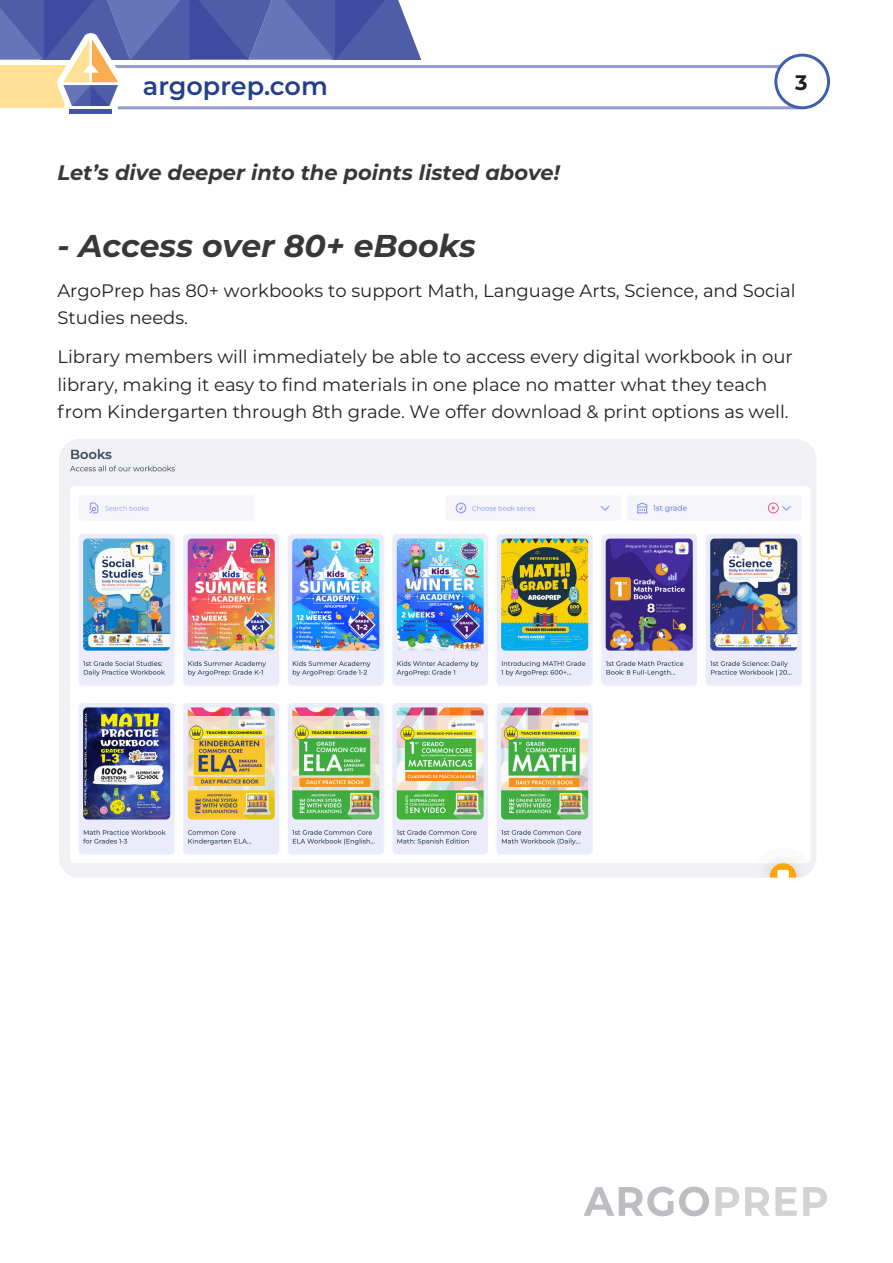
<style>
.page{position:relative;width:893px;height:1263px;background:#fff}
.page>*{position:absolute;margin:0;border:0;box-sizing:border-box;transform-origin:0 0}
.t1{font:italic 700 31.5px "Montserrat";color:#383839}
.t2{font:600 25.5px "Montserrat";color:#253f8e}
.t3{font:italic 700 21px "Montserrat";color:#383839}
.t4{font:700 21px "Montserrat";color:#231f20}
.t5{font:18px/27.5px "Montserrat";color:#231f20}
</style>
<div class="page">
<div style="left:84px;top:65px;width:732px;height:44px;border:3px solid #969dce;border-radius:20px"></div>
<div style="left:776px;top:55px;width:52px;height:53px;background:#fff;border-radius:50%"></div>
<div style="left:774px;top:54px;width:56px;height:55px;border:3px solid #3e60ac;border-radius:50%"></div>
<svg style="left:584px;top:1186px;width:125px;height:30px"></svg>
<svg style="left:715px;top:1187px;width:112px;height:29px"></svg>
<svg style="left:0;top:0;width:421px;height:114px"></svg>
<img style="left:59px;top:439px;width:757px;height:439px">
<h2 class="t2" style="left:143px;top:68px;width:186px">argoprep.com</h2>
<p class="t4" style="left:795px;top:68px;width:14px">3</p>
<p class="t3" style="left:57px;top:157px;width:504px">Let’s dive deeper into the points listed above!</p>
<p class="t1" style="left:57px;top:223px;width:420px">- Access over 80+ eBooks</p>
<p class="t5" style="left:57px;top:276px;width:740px;line-height:27px">ArgoPrep has 80+ workbooks to support Math, Language Arts, Science, and Social<br>Studies needs.</p>
<p class="t5" style="left:57px;top:342px;width:737px">Library members will immediately be able to access every digital workbook in our library, making it easy to find materials in one place no matter what they teach from Kindergarten through 8th grade. We offer download &amp; print options as well.</p>
</div>
